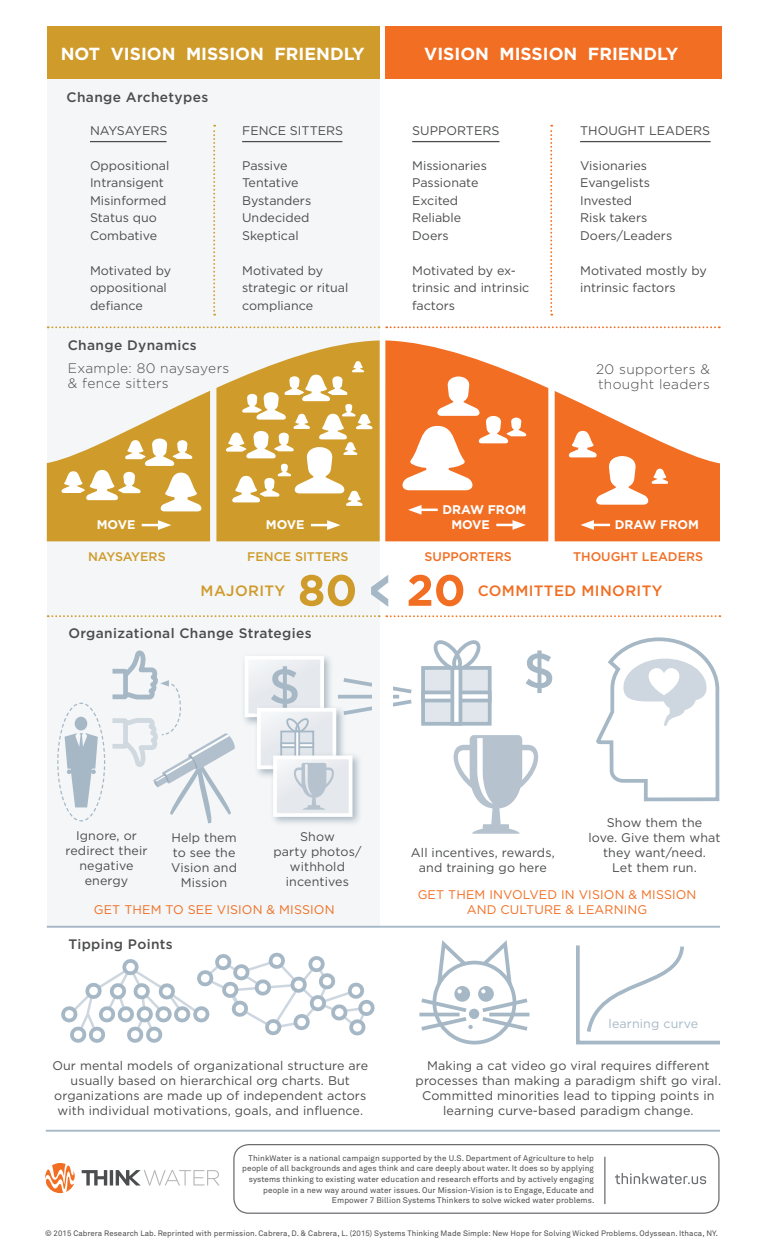
<style>
.page{position:relative;width:765px;height:1260px;background:#fff}
.page>*{position:absolute;margin:0;border:0;box-sizing:border-box;transform-origin:0 0}
.t1{font:700 17.5px "Gotham";color:#fff}
.t2{font:500 15px "Gotham";letter-spacing:.025em;color:#f16e22}
.t3{font:500 15px "Gotham";letter-spacing:.025em;color:#cf9b2a}
.t4{font:500 13.75px "Gotham";letter-spacing:.025em;color:#4b4c4d}
.t5{font:300 13.75px/15px "Gotham";letter-spacing:.025em;color:#4b4c4d}
.t6{font:12.5px/17.5px "Gotham";color:#4b4c4d}
.t7{font:12.5px/15px "Gotham";letter-spacing:.01em;color:#f16e22;text-align:center}
.t8{font:700 12.5px "Gotham";color:#fff}
.t9{font:500 12.5px "Gotham";color:#f16e22}
.t10{font:500 12.5px "Gotham";color:#cf9b2a}
.t11{font:12.5px "Gotham";letter-spacing:.01em;color:#a6b8c6}
.t12{font:8.12px/10.6px "Akkurat";letter-spacing:.01em;color:#4b4c4d;text-align:right}
.t13{font:7.75px "Akkurat";letter-spacing:.01em;color:#4b4c4d}
</style>
<div class="page">
<div style="left:47px;top:64px;width:333px;height:864px;background:#f4f6f8"></div>
<div style="left:241px;top:652px;width:93px;height:75px;background:#95a5b1;opacity:.75"></div>
<div style="left:247px;top:658px;width:75px;height:57px;background:#e6e9ed"></div>
<div style="left:245px;top:656px;width:79px;height:61px;border:4px solid #fff"></div>
<svg style="left:271px;top:666px;width:27px;height:38px"></svg>
<hr style="left:46px;top:1130px;width:674px;height:2px;background:#a6b8c6">
<div style="left:47px;top:26px;width:333px;height:52px;background:#cf9b2a"></div>
<svg style="left:385px;top:340px;width:335px;height:201px;fill:#f16e22"></svg>
<svg style="left:47px;top:340px;width:333px;height:201px"></svg>
<svg style="left:596px;top:637px;width:124px;height:165px"></svg>
<svg style="left:48px;top:326px;width:332px;height:2px"></svg>
<hr style="left:142px;top:524px;width:21px;height:2px;background:#fff">
<svg style="left:158px;top:520px;width:13px;height:10px"></svg>
<hr style="left:311px;top:524px;width:21px;height:2px;background:#fff">
<svg style="left:327px;top:520px;width:14px;height:10px"></svg>
<hr style="left:496px;top:524px;width:21px;height:2px;background:#fff">
<svg style="left:513px;top:520px;width:13px;height:10px"></svg>
<svg style="left:213px;top:125px;width:2px;height:191px"></svg>
<svg style="left:550px;top:125px;width:2px;height:191px"></svg>
<svg style="left:225px;top:361px;width:148px;height:145px"></svg>
<svg style="left:48px;top:615px;width:332px;height:2px"></svg>
<hr style="left:417px;top:509px;width:21px;height:2px;background:#fff">
<svg style="left:408px;top:505px;width:14px;height:10px"></svg>
<hr style="left:589px;top:524px;width:21px;height:2px;background:#fff">
<svg style="left:581px;top:520px;width:13px;height:10px"></svg>
<hr style="left:90px;top:141px;width:77px;height:1px;background:#4b4c4d">
<hr style="left:242px;top:141px;width:100px;height:1px;background:#4b4c4d">
<svg style="left:61px;top:439px;width:142px;height:72px"></svg>
<hr style="left:412px;top:141px;width:88px;height:1px;background:#4b4c4d">
<hr style="left:580px;top:141px;width:131px;height:1px;background:#4b4c4d">
<svg style="left:45px;top:1163px;width:30px;height:30px"></svg>
<svg style="left:82px;top:1170px;width:138px;height:16px"></svg>
<div style="left:233px;top:1144px;width:487px;height:70px;border:1px solid #6c6d70;border-radius:15px"></div>
<hr style="left:604px;top:1157px;width:1px;height:47px;background:#6c6d70">
<svg style="left:615px;top:1173px;width:91px;height:11px"></svg>
<div style="left:385px;top:26px;width:337px;height:52px;background:#f16e22"></div>
<svg style="left:568px;top:431px;width:101px;height:74px"></svg>
<svg style="left:433px;top:640px;width:48px;height:26px"></svg>
<div style="left:423px;top:668px;width:67px;height:56px;background:#e1e6ec"></div>
<div style="left:421px;top:666px;width:71px;height:60px;border:4px solid #a6b8c6"></div>
<div style="left:423px;top:692px;width:67px;height:9px;background:#fff"></div>
<div style="left:421px;top:691px;width:71px;height:11px;border:4px solid #a6b8c6"></div>
<div style="left:452px;top:668px;width:8px;height:56px;background:#fff"></div>
<div style="left:450px;top:666px;width:12px;height:60px;border:4px solid #a6b8c6"></div>
<svg style="left:526px;top:650px;width:26px;height:43px"></svg>
<svg style="left:339px;top:678px;width:73px;height:37px"></svg>
<svg style="left:338px;top:695px;width:61px;height:4px"></svg>
<div style="left:372px;top:676px;width:21px;height:38px;background:#fff"></div>
<svg style="left:434px;top:963px;width:80px;height:80px"></svg>
<svg style="left:419px;top:940px;width:111px;height:93px"></svg>
<svg style="left:576px;top:945px;width:144px;height:100px"></svg>
<svg style="left:400px;top:377px;width:127px;height:113px"></svg>
<svg style="left:386px;top:326px;width:334px;height:2px"></svg>
<svg style="left:386px;top:615px;width:334px;height:2px"></svg>
<svg style="left:371px;top:575px;width:17px;height:32px"></svg>
<svg style="left:409px;top:575px;width:54px;height:31px"></svg>
<svg style="left:300px;top:575px;width:55px;height:31px"></svg>
<svg style="left:57px;top:650px;width:178px;height:173px"></svg>
<div style="left:372px;top:676px;width:8px;height:38px;background:#f4f6f8"></div>
<hr style="left:47px;top:926px;width:673px;height:2px;background:#a6b8c6">
<svg style="left:453px;top:735px;width:86px;height:99px"></svg>
<svg style="left:61px;top:952px;width:314px;height:91px"></svg>
<div style="left:253px;top:704px;width:94px;height:75px;background:#95a5b1;opacity:.75"></div>
<div style="left:259px;top:710px;width:75px;height:57px;background:#e7eaee"></div>
<div style="left:257px;top:708px;width:79px;height:61px;border:4px solid #fff"></div>
<svg style="left:284px;top:718px;width:27px;height:13px"></svg>
<div style="left:281px;top:731px;width:32px;height:27px;background:#e1e6ec"></div>
<div style="left:280px;top:731px;width:34px;height:28px;border:2px solid #a6b8c6"></div>
<div style="left:280px;top:742px;width:34px;height:6px;border:2px solid #a6b8c6"></div>
<div style="left:294px;top:731px;width:6px;height:28px;border:2px solid #a6b8c6"></div>
<div style="left:270px;top:752px;width:93px;height:75px;background:#95a5b1;opacity:.75"></div>
<svg style="left:278px;top:761px;width:69px;height:51px"></svg>
<div style="left:273px;top:756px;width:79px;height:61px;border:4px solid #fff"></div>
<svg style="left:293px;top:763px;width:42px;height:47px"></svg>
<h1 class="t1" style="left:61px;top:42px;width:306px">NOT VISION MISSION FRIENDLY</h1>
<h1 class="t1" style="left:424px;top:42px;width:255px">VISION MISSION FRIENDLY</h1>
<p class="t4" style="left:67px;top:88px;width:143px">Change Archetypes</p>
<p class="t6" style="left:90px;top:122px;width:79px">NAYSAYERS</p>
<p class="t6" style="left:90px;top:157px;width:81px">Oppositional<br>Intransigent<br>Misinformed<br>Status quo<br>Combative</p>
<p class="t6" style="left:90px;top:262px;width:83px">Motivated by oppositional defiance</p>
<p class="t4" style="left:68px;top:336px;width:131px">Change Dynamics</p>
<p class="t5" style="left:68px;top:361px;width:163px">Example: 80 naysayers &amp; fence sitters</p>
<p class="t6" style="left:242px;top:122px;width:103px">FENCE SITTERS</p>
<p class="t6" style="left:242px;top:157px;width:71px">Passive<br>Tentative<br>Bystanders<br>Undecided<br>Skeptical</p>
<p class="t6" style="left:242px;top:262px;width:108px">Motivated by strategic or ritual compliance</p>
<p class="t6" style="left:412px;top:122px;width:89px">SUPPORTERS</p>
<p class="t6" style="left:412px;top:157px;width:76px">Missionaries<br>Passionate<br>Excited<br>Reliable<br>Doers</p>
<p class="t6" style="left:412px;top:262px;width:119px">Motivated by ex&shy;trinsic and intrinsic factors</p>
<p class="t8" style="left:442px;top:501px;width:86px">DRAW FROM</p>
<p class="t8" style="left:97px;top:517px;width:40px">MOVE</p>
<p class="t8" style="left:266px;top:517px;width:40px">MOVE</p>
<p class="t8" style="left:451px;top:516px;width:40px">MOVE</p>
<p class="t6" style="left:580px;top:122px;width:132px">THOUGHT LEADERS</p>
<p class="t6" style="left:580px;top:157px;width:94px">Visionaries<br>Evangelists<br>Invested<br>Risk takers<br>Doers/Leaders</p>
<p class="t6" style="left:580px;top:262px;width:128px">Motivated mostly by intrinsic factors</p>
<p class="t5" style="left:596px;top:362px;width:115px">20 supporters &amp; thought leaders</p>
<p class="t8" style="left:615px;top:516px;width:86px">DRAW FROM</p>
<p class="t10" style="left:88px;top:549px;width:79px">NAYSAYERS</p>
<p class="t10" style="left:247px;top:549px;width:103px">FENCE SITTERS</p>
<p class="t9" style="left:425px;top:549px;width:89px">SUPPORTERS</p>
<p class="t9" style="left:573px;top:549px;width:132px">THOUGHT LEADERS</p>
<p class="t3" style="left:201px;top:581px;width:86px">MAJORITY</p>
<p class="t2" style="left:478px;top:581px;width:186px">COMMITTED MINORITY</p>
<p class="t4" style="left:68px;top:624px;width:245px">Organizational Change Strategies</p>
<p class="t6" style="left:66px;top:828px;width:84px;line-height:15px;text-align:center">Ignore, or redirect their negative energy</p>
<p class="t6" style="left:274px;top:829px;width:89px;line-height:15px;text-align:center">Show<br>party photos/ withhold incentives</p>
<p class="t6" style="left:171px;top:830px;width:67px;line-height:15px;text-align:center">Help them to see the<br>Vision and<br>Mission</p>
<p class="t7" style="left:94px;top:902px;width:242px">GET THEM TO SEE VISION &amp; MISSION</p>
<p class="t4" style="left:68px;top:935px;width:106px">Tipping Points</p>
<p class="t6" style="left:52px;top:1058px;width:317px;line-height:15px;text-align:center">Our mental models of organizational structure are usually based on hierarchical org charts. But organizations are made up of independent actors with individual motivations, goals, and influence.</p>
<p class="t6" style="left:411px;top:845px;width:145px;line-height:15px;text-align:center">All incentives, rewards, and training go here</p>
<p class="t6" style="left:589px;top:815px;width:134px;line-height:15px;text-align:center">Show them the<br>love. Give them what they want/need.<br>Let them run.</p>
<p class="t7" style="left:418px;top:887px;width:280px">GET THEM INVOLVED IN VISION &amp; MISSION<br>AND CULTURE &amp; LEARNING</p>
<p class="t11" style="left:609px;top:1016px;width:91px">learning curve</p>
<p class="t6" style="left:416px;top:1058px;width:307px;line-height:15px;text-align:center">Making a cat video go viral requires different processes than making a paradigm shift go viral.<br>Committed minorities lead to tipping points in learning curve-based paradigm change.</p>
<p class="t12" style="left:242px;top:1153px;width:354px">ThinkWater is a national campaign supported by the U.S. Department of Agriculture to help people of all backgrounds and ages think and care deeply about water. It does so by applying systems thinking to existing water education and research efforts and by actively engaging people in a new way around water issues. Our Mission-Vision is to Engage, Educate and Empower 7 Billion Systems Thinkers to solve wicked water problems.</p>
<p class="t13" style="left:45px;top:1229px;width:675px">© 2015 Cabrera Research Lab. Reprinted with permission. Cabrera, D. &amp; Cabrera, L. (2015) Systems Thinking Made Simple: New Hope for Solving Wicked Problems. Odyssean. Ithaca, NY.</p>
</div>
